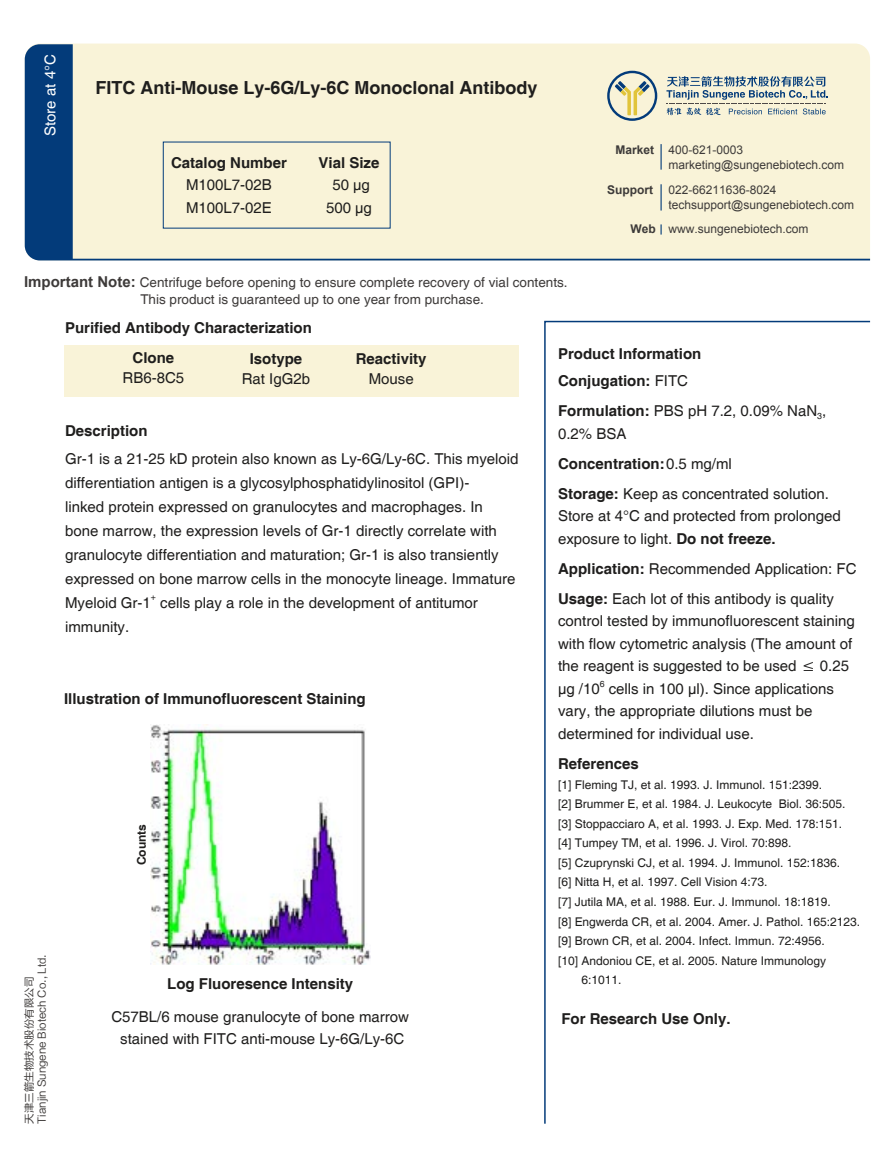
<style>
.page{position:relative;width:893px;height:1149px;background:#fff}
.page>*{position:absolute;margin:0;border:0;box-sizing:border-box;transform-origin:0 0}
.t1{font:700 18px "Helvetica";color:#1f1e1d}
.t2{font:15px/22.5px "Helvetica";color:#1f1e1d}
.t3{font:700 15px/29.8px "Helvetica";color:#1f1e1d}
.t4{font:15px "Helvetica";color:#fff}
.t5{font:13.5px/16.2px "Helvetica";color:#3d3a39}
.t6{font:12px "Helvetica";color:#1f1e1d}
.t7{font:12px/14.9px "Arial";color:#3d3a39}
.t8{font:700 12px "Arial";color:#3d3a39}
.t9{font:700 12px "Helvetica";color:#1f1e1d}
.t10{font:10.5px/12.6px "FZLTHK GBK1 0";color:#3d3a39}
.t11{font:8.7px "Helvetica";color:#1f1e1d}
.s1{font-family:"Arial";font-weight:700;font-size:15px}
.s2{font-weight:700}
.s3{font-weight:400}
</style>
<div class="page">
<div style="left:65px;top:344px;width:454px;height:52px;background:#f9f3d8"></div>
<svg style="left:544px;top:320px;width:327px;height:804px"></svg>
<svg style="left:25px;top:44px;width:845px;height:216px;background:#e5e4d0"></svg>
<img style="left:150px;top:724px;width:220px;height:240px">
<p class="t4" style="left:42px;top:136px;width:83px;rotate:-90deg">Store at 4°C</p>
<p class="t1" style="left:95px;top:77px;width:444px">FITC Anti-Mouse Ly-6G/Ly-6C Monoclonal Antibody</p>
<p class="t3" style="left:171px;top:148px;width:117px">Catalog Number</p>
<p class="t2" style="left:186px;top:174px;width:87px">M100L7-02B<br>M100L7-02E</p>
<p class="t3" style="left:319px;top:148px;width:62px">Vial Size</p>
<p class="t2" style="left:326px;top:174px;width:47px;text-align:center">50 μg<br>500 μg</p>
<p class="t5" style="left:140px;top:275px;width:429px;text-indent:-116px"><span class="s1">Important Note:</span> Centrifuge before opening to ensure complete recovery of vial contents.<br>This product is guaranteed up to one year from purchase.</p>
<p class="t7" style="left:668px;top:142px;width:177px;text-indent:-53px"><span class="s2">Market</span> 400-621-0003 marketing@sungenebiotech.com</p>
<p class="t8" style="left:607px;top:182px;width:47px">Support</p>
<p class="t7" style="left:668px;top:182px;width:187px">022-66211636-8024 techsupport@sungenebiotech.com</p>
<p class="t7" style="left:630px;top:222px;width:180px"><span class="s2">Web</span> www.sungenebiotech.com</p>
<p class="t3" style="left:133px;top:314px;width:181px;text-indent:-68px">Purified Antibody Characterization<br>Clone</p>
<p class="t2" style="left:123px;top:366px;width:63px">RB6-8C5</p>
<p class="t3" style="left:250px;top:344px;width:54px">Isotype</p>
<p class="t2" style="left:242px;top:367px;width:70px">Rat IgG2b</p>
<p class="t3" style="left:65px;top:416px;width:84px">Description</p>
<p class="t3" style="left:356px;top:344px;width:72px">Reactivity</p>
<p class="t2" style="left:369px;top:367px;width:47px">Mouse</p>
<p class="t2" style="left:65px;top:446px;width:455px;line-height:24px">Gr-1 is a 21-25 kD protein also known as Ly-6G/Ly-6C. This myeloid differentiation antigen is a glycosylphosphatidylinositol (GPI)-<br>linked protein expressed on granulocytes and macrophages. In bone marrow, the expression levels of Gr-1 directly correlate with granulocyte differentiation and maturation; Gr-1 is also transiently expressed on bone marrow cells in the monocyte lineage. Immature Myeloid Gr-1</p>
<p class="t11" style="left:151px;top:592px;width:7px">+</p>
<p class="t2" style="left:160px;top:591px;width:319px">cells play a role in the development of antitumor</p>
<p class="t2" style="left:65px;top:615px;width:66px">immunity.</p>
<p class="t3" style="left:64px;top:684px;width:303px">Illustration of Immunofluorescent Staining</p>
<p class="t10" style="left:23px;top:1123px;width:171px;rotate:-90deg">天津三箭生物技术股份有限公司<br>Tianjin Sungene Biotech Co., Ltd.</p>
<p class="t9" style="left:134px;top:865px;width:43px;rotate:-90deg">Counts</p>
<p class="t3" style="left:167px;top:968px;width:187px">Log Fluoresence Intensity</p>
<p class="t2" style="left:111px;top:1005px;width:299px;text-align:center">C57BL/6 mouse granulocyte of bone marrow stained with FITC anti-mouse Ly-6G/Ly-6C</p>
<p class="t3" style="left:558px;top:339px;width:145px">Product Information</p>
<p class="t3" style="left:558px;top:366px;width:270px">Conjugation: <span class="s3">FITC<br></span>Formulation: <span class="s3">PBS pH 7.2, 0.09% NaN</span><sub>3</sub><span class="s3">,</span></p>
<p class="t2" style="left:558px;top:419px;width:272px;line-height:30px">0.2% BSA<br><span class="s2">Concentration:</span>0.5 mg/ml<br><span class="s2">Storage:</span> Keep as concentrated solution.</p>
<p class="t2" style="left:558px;top:505px;width:284px">Store at 4°C and protected from prolonged exposure to light. <span class="s2">Do not freeze.</span></p>
<p class="t2" style="left:558px;top:554px;width:300px;line-height:30px"><span class="s2">Application:</span> Recommended Application: FC<br><span class="s2">Usage:</span> Each lot of this antibody is quality</p>
<p class="t2" style="left:558px;top:610px;width:298px">control tested by immunofluorescent staining with flow cytometric analysis (The amount of the reagent is suggested to be used ≤ 0.25 µg /10</p>
<p class="t11" style="left:600px;top:678px;width:6px">6</p>
<p class="t2" style="left:558px;top:677px;width:277px;text-indent:51px">cells in 100 µl). Since applications vary, the appropriate dilutions must be determined for individual use.</p>
<p class="t3" style="left:558px;top:749px;width:82px">References</p>
<p class="t6" style="left:558px;top:777px;width:266px">[1] Fleming TJ, et al. 1993. J. Immunol. 151:2399.</p>
<p class="t6" style="left:558px;top:797px;width:289px">[2] Brummer E, et al. 1984. J. Leukocyte Biol. 36:505.</p>
<p class="t6" style="left:558px;top:816px;width:286px">[3] Stoppacciaro A, et al. 1993. J. Exp. Med. 178:151.</p>
<p class="t6" style="left:558px;top:836px;width:235px">[4] Tumpey TM, et al. 1996. J. Virol. 70:898.</p>
<p class="t6" style="left:558px;top:855px;width:284px">[5] Czuprynski CJ, et al. 1994. J. Immunol. 152:1836.</p>
<p class="t6" style="left:558px;top:875px;width:211px">[6] Nitta H, et al. 1997. Cell Vision 4:73.</p>
<p class="t6" style="left:558px;top:894px;width:274px">[7] Jutila MA, et al. 1988. Eur. J. Immunol. 18:1819.</p>
<p class="t6" style="left:558px;top:914px;width:304px">[8] Engwerda CR, et al. 2004. Amer. J. Pathol. 165:2123.</p>
<p class="t6" style="left:558px;top:933px;width:268px">[9] Brown CR, et al. 2004. Infect. Immun. 72:4956.</p>
<p class="t6" style="left:558px;top:953px;width:270px">[10] Andoniou CE, et al. 2005. Nature Immunology</p>
<p class="t6" style="left:581px;top:972px;width:42px">6:1011.</p>
<p class="t3" style="left:561px;top:1004px;width:171px">For Research Use Only.</p>
</div>
